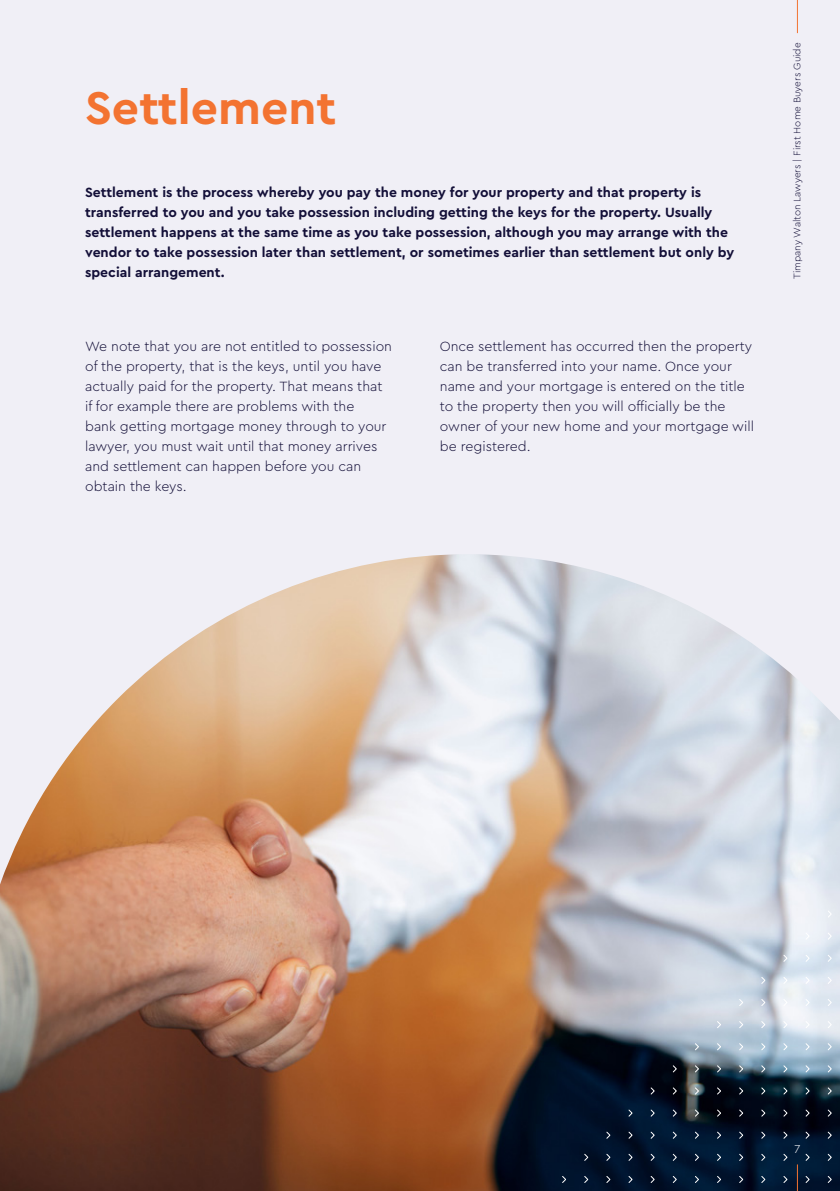
<style>
.page{position:relative;width:840px;height:1191px;background:#fff}
.page>*{position:absolute;margin:0;border:0;box-sizing:border-box;transform-origin:0 0}
.t1{font:700 48px "Cera Pro";color:#f37331}
.t2{font:300 14px/20px "Cera Pro";color:#130f38}
.t3{font:700 14px/20px "Cera Pro";color:#130f38}
.t4{font:300 12px "Cera Pro";color:#fff}
.t5{font:300 10px "Cera Pro";color:#130f38}
</style>
<div class="page">
<div style="left:0;top:0;width:839px;height:1191px;background:#f0eff6"></div>
<img style="left:0;top:554px;width:839px;height:637px">
<svg style="left:543px;top:894px;width:296px;height:297px;background:#6a7684"></svg>
<hr style="left:796px;top:0;width:1px;height:33px;background:#f37331">
<svg style="left:796px;top:1164px;width:1px;height:27px"></svg>
<p class="t1" style="left:85px;top:76px;width:253px">Settlement</p>
<p class="t3" style="left:85px;top:182px;width:650px">Settlement is the process whereby you pay the money for your property and that property is transferred to you and you take possession including getting the keys for the property. Usually settlement happens at the same time as you take possession, although you may arrange with the vendor to take possession later than settlement, or sometimes earlier than settlement but only by special arrangement.</p>
<p class="t2" style="left:85px;top:335px;width:308px">We note that you are not entitled to possession of the property, that is the keys, until you have actually paid for the property. That means that if for example there are problems with the<br>bank getting mortgage money through to your lawyer, you must wait until that money arrives and settlement can happen before you can obtain the keys.</p>
<p class="t2" style="left:439px;top:335px;width:315px">Once settlement has occurred then the property can be transferred into your name. Once your name and your mortgage is entered on the title to the property then you will officially be the owner of your new home and your mortgage will be registered.</p>
<p class="t5" style="left:790px;top:279px;width:238px;rotate:-90deg">Timpany Walton Lawyers | First Home Buyers Guide</p>
<p class="t4" style="left:794px;top:1141px;width:7px">7</p>
</div>
